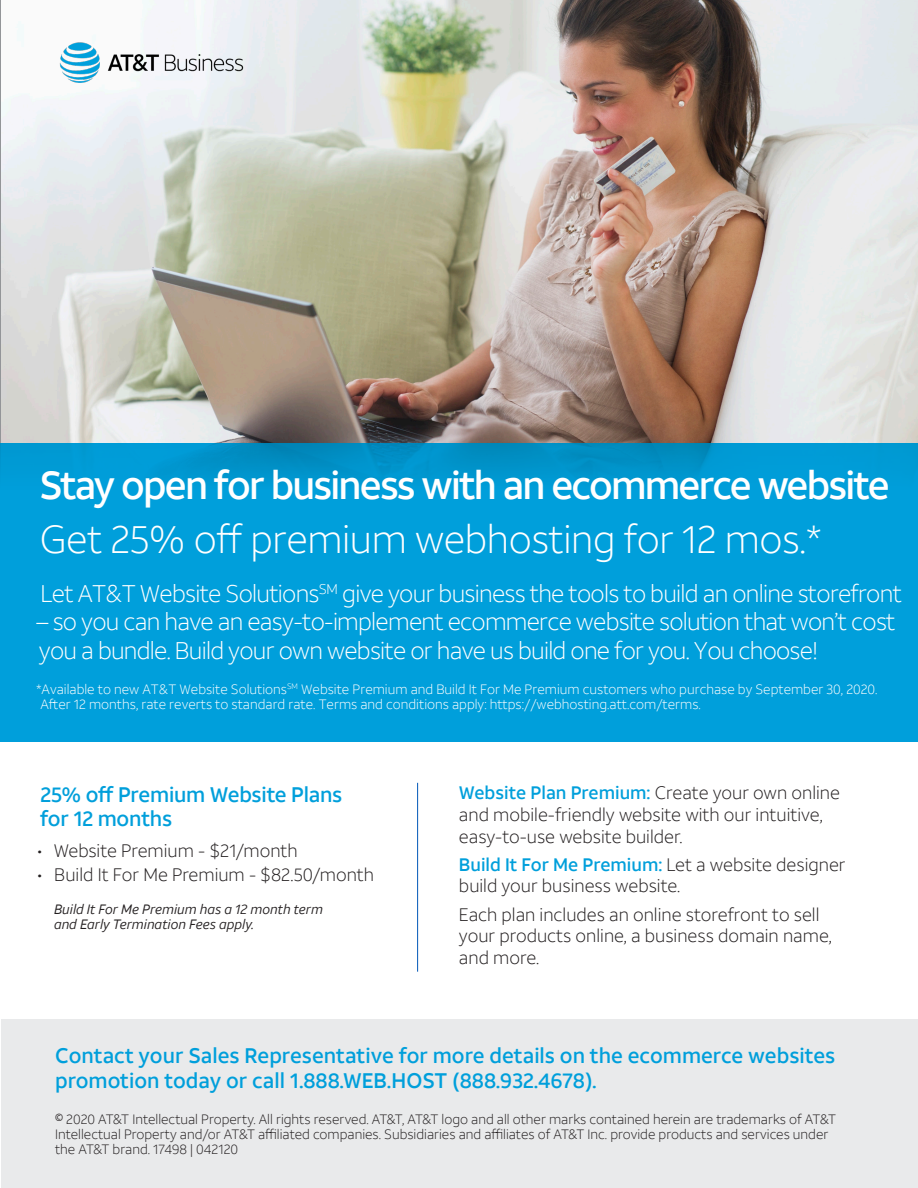
<style>
.page{position:relative;width:918px;height:1188px;background:#fff}
.page>*{position:absolute;margin:0;border:0;box-sizing:border-box;transform-origin:0 0}
.t1{font:500 39px "ATT Aleck Sans";letter-spacing:-.045em;color:#fff}
.Legal{font:300 39px "ATT Aleck Sans";letter-spacing:-.01em;color:#fff}
.Legal-2{font:300 24px/28.5px "ATT Aleck Sans";letter-spacing:-.03em;color:#fff}
.t2{font:500 21px/24.8px "ATT Aleck Sans";color:#009fdb}
.t3{font:300 18px/21.6px "ATT Aleck Sans";color:#231f20}
.t4{font:300 13.5px/15px "ATT Aleck Sans";color:#231f20}
.Legal-3{font:300 13.5px/15px "ATT Aleck Sans";color:#fff}
.t5{font:italic 13.5px/15px "ATT Aleck Sans";color:#231f20}
.s1{font-weight:500;color:#009fdb}
</style>
<div class="page">
<img style="left:1px;top:0;width:917px;height:443px">
<div style="left:0;top:443px;width:918px;height:298px;background:#009fdb"></div>
<hr style="left:417px;top:783px;width:1px;height:189px;background:#0057b8">
<div style="left:1px;top:1020px;width:917px;height:168px;background:#e9eaeb"></div>
<img style="left:41px;top:22px;width:222px;height:80px">
<p class="t1" style="left:39px;top:461px;width:852px">Stay open for business with an ecommerce website</p>
<p class="Legal" style="left:40px;top:516px;width:784px">Get 25% off premium webhosting for 12 mos.*</p>
<p class="Legal-2" style="left:40px;top:579px;width:863px">Let AT&amp;T Website Solutions<sup>SM</sup> give your business the tools to build an online storefront</p>
<p class="Legal-2" style="left:37px;top:607px;width:860px">– so you can have an easy-to-implement ecommerce website solution that won’t cost you a bundle. Build your own website or have us build one for you. You choose!</p>
<p class="Legal-3" style="left:40px;top:682px;width:839px;text-indent:-4px">*Available to new AT&amp;T Website Solutions<sup>SM</sup> Website Premium and Build It For Me Premium customers who purchase by September 30, 2020.<br>After 12 months, rate reverts to standard rate. Terms and conditions apply: https://webhosting.att.com/terms.</p>
<p class="t2" style="left:40px;top:782px;width:304px">25% off Premium Website Plans for 12 months</p>
<p class="t3" style="left:37px;top:840px;width:262px">• Website Premium - $21/month</p>
<p class="t3" style="left:37px;top:864px;width:338px">• Build It For Me Premium - $82.50/month</p>
<p class="t5" style="left:54px;top:902px;width:270px">Build It For Me Premium has a 12 month term and Early Termination Fees apply.</p>
<p class="t3" style="left:459px;top:782px;width:383px"><span class="s1">Website Plan Premium:</span> Create your own online and mobile-friendly website with our intuitive, easy-to-use website builder.</p>
<p class="t3" style="left:459px;top:854px;width:388px"><span class="s1">Build It For Me Premium:</span> Let a website designer build your business website.</p>
<p class="t3" style="left:459px;top:904px;width:374px">Each plan includes an online storefront to sell your products online, a business domain name, and more.</p>
<p class="t2" style="left:55px;top:1043px;width:782px;line-height:25.2px">Contact your Sales Representative for more details on the ecommerce websites promotion today or call 1.888.WEB.HOST (888.932.4678).</p>
<p class="t4" style="left:55px;top:1112px;width:782px">© 2020 AT&amp;T Intellectual Property. All rights reserved. AT&amp;T, AT&amp;T logo and all other marks contained herein are trademarks of AT&amp;T<br>Intellectual Property and/or AT&amp;T affiliated companies. Subsidiaries and affiliates of AT&amp;T Inc. provide products and services under the AT&amp;T brand. 17498 | 042120</p>
</div>
